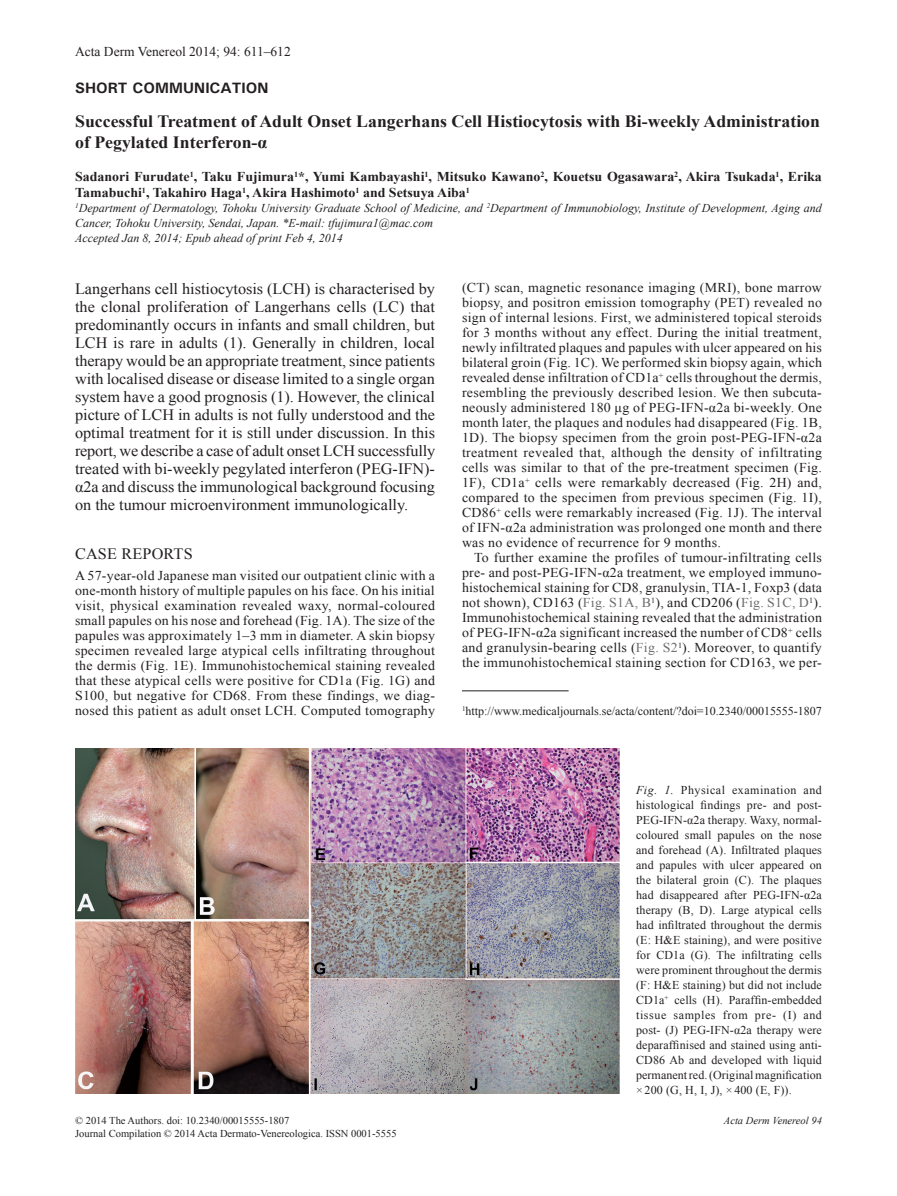
<style>
.page{position:relative;width:897px;height:1196px;background:#fff}
.page>*{position:absolute;margin:0;border:0;box-sizing:border-box;transform-origin:0 0}
.t1{font:700 17.25px/20.7px "Times New Roman";color:#231f20}
.t2{font:15.75px/18px "Times New Roman";color:#231f20;text-align:justify}
.t3{font:700 15px "Univers";color:#231f20}
.t4{font:13.5px/15px "Times New Roman";letter-spacing:.02em;color:#231f20;text-align:justify}
.t5{font:700 13.5px/16.2px "Times New Roman";color:#231f20}
.t6{font:13.5px "Times New Roman";color:#231f20}
.t7{font:12px/15px "Times New Roman";color:#231f20;text-align:justify}
.t8{font:italic 12px/15px "Times New Roman";color:#231f20}
.t9{font:10.5px/13.5px "Times New Roman";color:#231f20}
.t10{font:italic 10.5px "Times New Roman";color:#231f20}
.s1{color:#6c6d70}
.s2{font-style:italic}
</style>
<div class="page">
<img style="left:75px;top:748px;width:544px;height:345px">
<hr style="left:462px;top:690px;width:106px;height:1px;background:#231f20">
<p class="t6" style="left:75px;top:43px;width:217px">Acta Derm Venereol 2014; 94: 611–612</p>
<p class="t3" style="left:75px;top:78px;width:195px">SHORT COMMUNICATION</p>
<p class="t1" style="left:75px;top:110px;width:746px">Successful Treatment of Adult Onset Langerhans Cell Histiocytosis with Bi-weekly Administration of Pegylated Interferon-α</p>
<p class="t5" style="left:75px;top:168px;width:748px">Sadanori Furudate<sup>1</sup>, Taku Fujimura<sup>1</sup>*, Yumi Kambayashi<sup>1</sup>, Mitsuko Kawano<sup>2</sup>, Kouetsu Ogasawara<sup>2</sup>, Akira Tsukada<sup>1</sup>, Erika<br>Tamabuchi<sup>1</sup>, Takahiro Haga<sup>1</sup>, Akira Hashimoto<sup>1</sup> and Setsuya Aiba<sup>1</sup></p>
<p class="t8" style="left:75px;top:200px;width:748px"><sup>1</sup>Department of Dermatology, Tohoku University Graduate School of Medicine, and <sup>2</sup>Department of Immunobiology, Institute of Development, Aging and<br>Cancer, Tohoku University, Sendai, Japan. *E-mail: tfujimura1@mac.com<br>Accepted Jan 8, 2014; Epub ahead of print Feb 4, 2014</p>
<p class="t2" style="left:75px;top:279px;width:361px">Langerhans cell histiocytosis (LCH) is characterised by the clonal proliferation of Langerhans cells (LC) that predominantly occurs in infants and small children, but LCH is rare in adults (1). Generally in children, local therapy would be an appropriate treatment, since patients with localised disease or disease limited to a single organ system have a good prognosis (1). However, the clinical picture of LCH in adults is not fully understood and the optimal treatment for it is still under discussion. In this report, we describe a case of adult onset LCH successfully treated with bi-weekly pegylated interferon (PEG-IFN)- α2a and discuss the immunological background focusing on the tumour microenvironment immunologically.</p>
<p class="t2" style="left:75px;top:544px;width:119px">CASE REPORTS</p>
<p class="t4" style="left:75px;top:567px;width:361px">A 57-year-old Japanese man visited our outpatient clinic with a one-month history of multiple papules on his face. On his initial visit, physical examination revealed waxy, normal-coloured small papules on his nose and forehead (Fig. 1A). The size of the papules was approximately 1–3 mm in diameter. A skin biopsy specimen revealed large atypical cells infiltrating throughout the dermis (Fig. 1E). Immunohistochemical staining revealed that these atypical cells were positive for CD1a (Fig. 1G) and S100, but negative for CD68. From these findings, we diag&shy;nosed this patient as adult onset LCH. Computed tomography</p>
<p class="t4" style="left:462px;top:280px;width:361px">(CT) scan, magnetic resonance imaging (MRI), bone marrow biopsy, and positron emission tomography (PET) revealed no sign of internal lesions. First, we administered topical steroids for 3 months without any effect. During the initial treatment, newly infiltrated plaques and papules with ulcer appeared on his bilateral groin (Fig. 1C). We performed skin biopsy again, which revealed dense infiltration of CD1a<sup>+</sup> cells throughout the dermis, resembling the previously described lesion. We then subcuta&shy;neously administered 180 μg of PEG-IFN-α2a bi-weekly. One month later, the plaques and nodules had disappeared (Fig. 1B, 1D). The biopsy specimen from the groin post-PEG-IFN-α2a treatment revealed that, although the density of infiltrating cells was similar to that of the pre-treatment specimen (Fig.<br>1F), CD1a<sup>+</sup> cells were remarkably decreased (Fig. 2H) and, compared to the specimen from previous specimen (Fig. 1I), CD86<sup>+</sup> cells were remarkably increased (Fig. 1J). The interval of IFN-α2a administration was prolonged one month and there was no evidence of recurrence for 9 months.</p>
<p class="t4" style="left:462px;top:550px;width:361px;text-indent:12px">To further examine the profiles of tumour-infiltrating cells pre- and post-PEG-IFN-α2a treatment, we employed immuno&shy;histochemical staining for CD8, granulysin, TIA-1, Foxp3 (data not shown), CD163 (<span class="s1">Fig. S1A, B</span><sup>1</sup>), and CD206 (<span class="s1">Fig. S1C, D</span><sup>1</sup>).<br>Immunohistochemical staining revealed that the administration of PEG-IFN-α2a significant increased the number of CD8<sup>+</sup> cells and granulysin-bearing cells (<span class="s1">Fig. S2</span><sup>1</sup>). Moreover, to quantify the immunohistochemical staining section for CD163, we per-</p>
<p class="t7" style="left:462px;top:702px;width:361px"><sup>1</sup>http://www.medicaljournals.se/acta/content/?doi=10.2340/00015555-1807</p>
<p class="t9" style="left:75px;top:1112px;width:323px">© 2014 The Authors. doi: 10.2340/00015555-1807<br>Journal Compilation © 2014 Acta Dermato-Venereologica. ISSN 0001-5555</p>
<p class="t7" style="left:636px;top:781px;width:187px"><span class="s2">Fig. 1.</span> Physical examination and histological findings pre- and post-PEG-IFN-α2a therapy. Waxy, normal&shy;coloured small papules on the nose and forehead (A). Infiltrated plaques and papules with ulcer appeared on the bilateral groin (C). The plaques had disappeared after PEG-IFN-α2a therapy (B, D). Large atypical cells had infiltrated throughout the dermis (E: H&amp;E staining), and were positive for CD1a (G). The infiltrating cells were prominent throughout the dermis (F: H&amp;E staining) but did not include CD1a<sup>+</sup> cells (H). Paraffin-embedded tissue samples from pre- (I) and post- (J) PEG-IFN-α2a therapy were deparaffinised and stained using anti-CD86 Ab and developed with liquid permanent red. (Original magnification × 200 (G, H, I, J), × 400 (E, F)).</p>
<p class="t10" style="left:723px;top:1112px;width:99px">Acta Derm Venereol 94</p>
</div>
